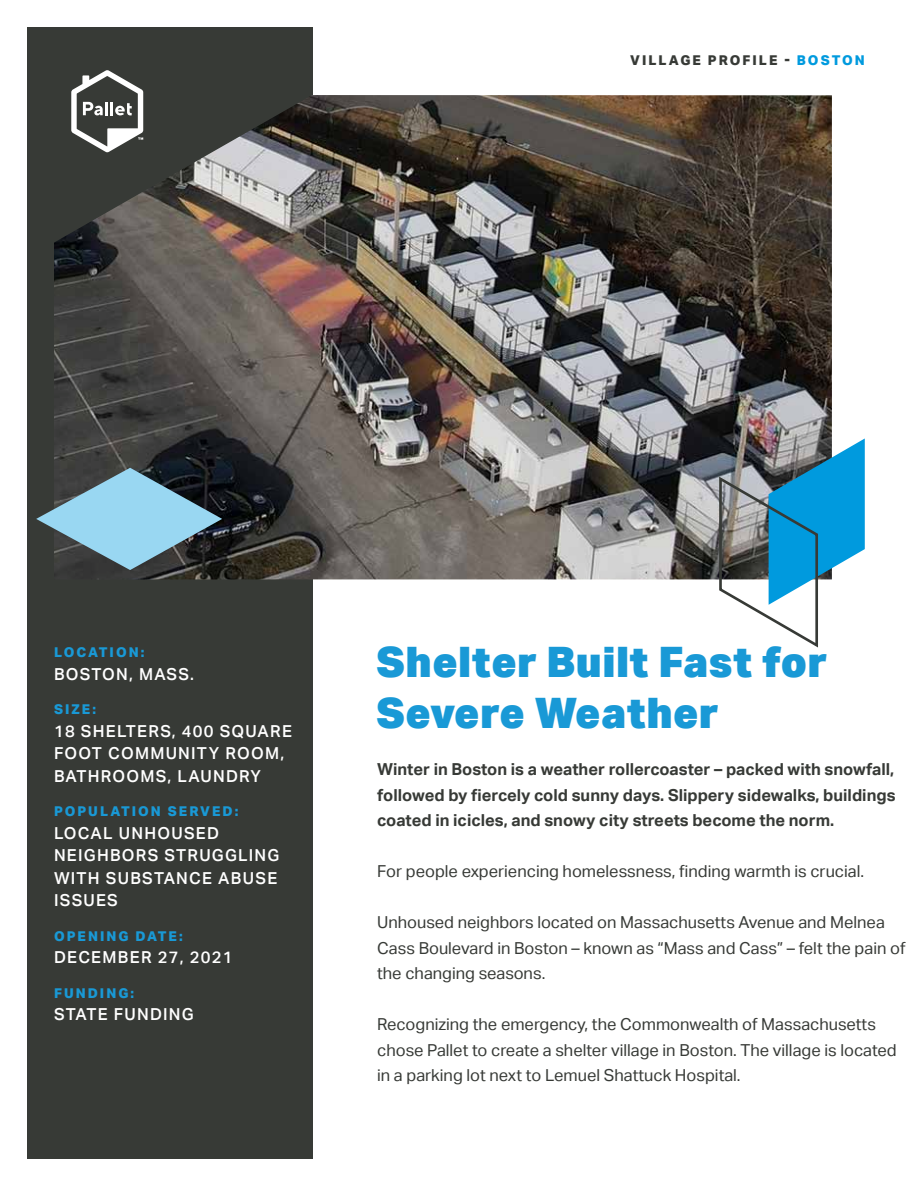
<style>
.page{position:relative;width:918px;height:1188px;background:#fff}
.page>*{position:absolute;margin:0;border:0;box-sizing:border-box;transform-origin:0 0}
.t1{font:900 42px/51px "Aktiv Grotesk";letter-spacing:.01em;color:#1999d6}
.t2{font:16.5px/25.5px "Aktiv Grotesk";color:#373a36}
.t3{font:700 16.5px/25.5px "Aktiv Grotesk";color:#373a36;text-align:justify}
.t4{font:500 16.5px/22.5px "Aktiv Grotesk";letter-spacing:.075em;color:#fff}
.t5{font:800 13.5px "Aktiv Grotesk";letter-spacing:.15em;color:#1999d6}
.t6{font:800 13.5px "Aktiv Grotesk";letter-spacing:.15em;color:#373a36}
.s1{color:#009ade}
</style>
<div class="page">
<div style="left:27px;top:27px;width:285px;height:1131px;background:#373a36"></div>
<svg style="left:71px;top:70px;width:72px;height:25px"></svg>
<img style="left:54px;top:95px;width:778px;height:484px">
<svg style="left:717px;top:438px;width:148px;height:210px"></svg>
<svg style="left:36px;top:465px;width:191px;height:108px"></svg>
<p class="t6" style="left:630px;top:52px;width:236px">VILLAGE PROFILE - <span class="s1">BOSTON</span></p>
<p class="t5" style="left:54px;top:645px;width:92px">LOCATION:</p>
<p class="t4" style="left:54px;top:663px;width:142px">BOSTON, MASS.</p>
<p class="t5" style="left:54px;top:702px;width:43px">SIZE:</p>
<p class="t4" style="left:54px;top:720px;width:239px">18 SHELTERS, 400 SQUARE<br>FOOT COMMUNITY ROOM,<br>BATHROOMS, LAUNDRY</p>
<p class="t5" style="left:54px;top:804px;width:186px">POPULATION SERVED:</p>
<p class="t4" style="left:54px;top:822px;width:227px">LOCAL UNHOUSED<br>NEIGHBORS STRUGGLING<br>WITH SUBSTANCE ABUSE<br>ISSUES</p>
<p class="t5" style="left:54px;top:928px;width:130px">OPENING DATE:</p>
<p class="t4" style="left:54px;top:946px;width:180px">DECEMBER 27, 2021</p>
<p class="t5" style="left:54px;top:985px;width:82px">FUNDING:</p>
<p class="t4" style="left:54px;top:1003px;width:141px">STATE FUNDING</p>
<h1 class="t1" style="left:376px;top:636px;width:452px">Shelter Built Fast for<br>Severe Weather</h1>
<p class="t3" style="left:377px;top:757px;width:520px">Winter in Boston is a weather rollercoaster – packed with snowfall, followed by fiercely cold sunny days. Slippery sidewalks, buildings coated in icicles, and snowy city streets become the norm.</p>
<p class="t2" style="left:377px;top:859px;width:488px">For people experiencing homelessness, finding warmth is crucial.</p>
<p class="t2" style="left:377px;top:910px;width:530px">Unhoused neighbors located on Massachusetts Avenue and Melnea<br>Cass Boulevard in Boston – known as “Mass and Cass” – felt the pain of the changing seasons.</p>
<p class="t2" style="left:377px;top:1012px;width:521px">Recognizing the emergency, the Commonwealth of Massachusetts chose Pallet to create a shelter village in Boston. The village is located in a parking lot next to Lemuel Shattuck Hospital.</p>
</div>
